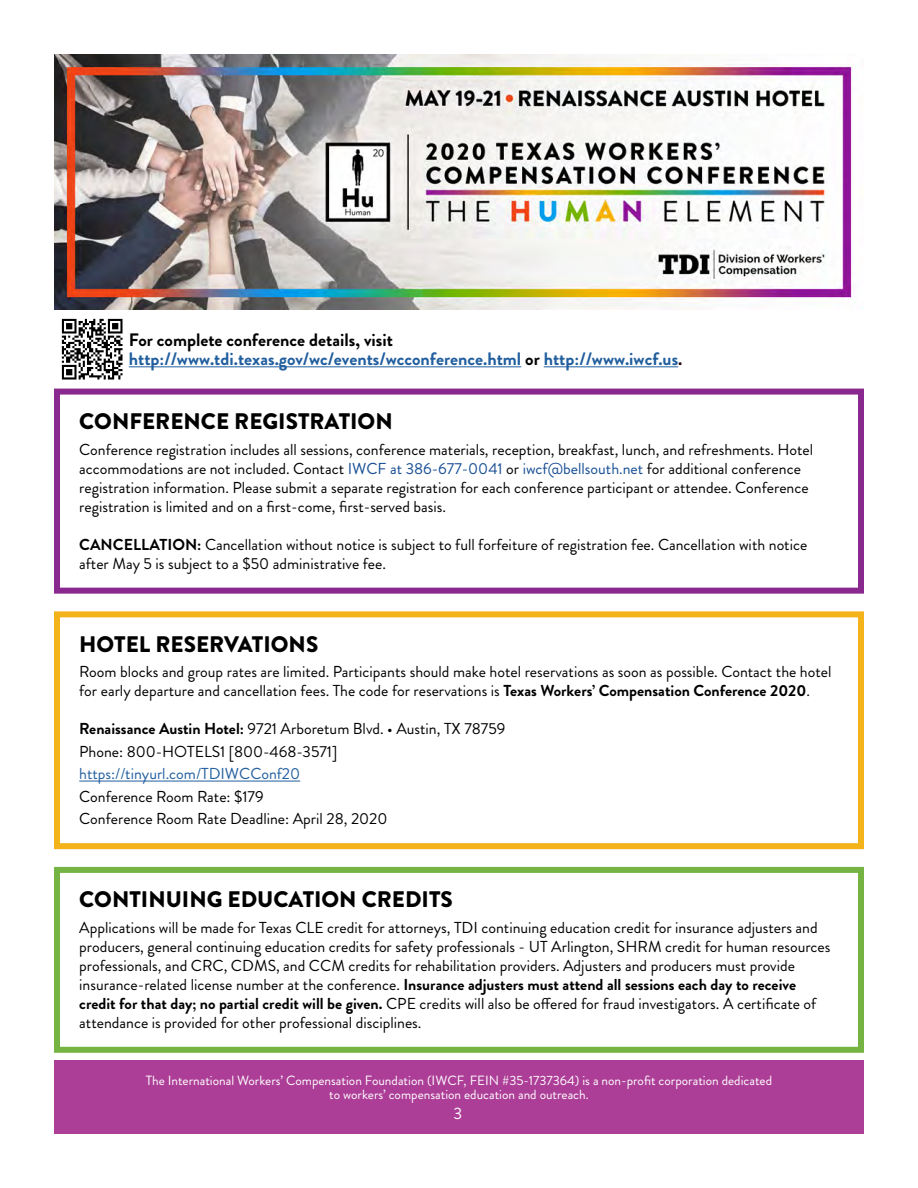
<style>
.page{position:relative;width:918px;height:1188px;background:#fff}
.page>*{position:absolute;margin:0;border:0;box-sizing:border-box;transform-origin:0 0}
.t1{font:900 22.5px "Brandon Grotesque";color:#000}
.t2{font:700 18px/19.5px "Brandon Grotesque";color:#215e9e}
.t3{font:16.5px "Brandon Grotesque";color:#fff}
.t4{font:15.9px/19px "Brandon Grotesque";color:#000}
.t5{font:15.9px "Brandon Grotesque";color:#215e9e}
.t6{font:13.35px/13.5px "Brandon Grotesque";color:#fff;text-align:center}
.s1{color:#000101}
.s2{color:#220c0d}
.s3{color:#154d94}
.s4{font-weight:700}
</style>
<div class="page">
<div style="left:54px;top:1061px;width:810px;height:73px;background:#ad3e97"></div>
<div style="left:54px;top:389px;width:810px;height:205px;border:6px solid #89288e"></div>
<div style="left:54px;top:611px;width:810px;height:238px;border:6px solid #f4b21b"></div>
<div style="left:54px;top:867px;width:810px;height:186px;border:6px solid #75b443"></div>
<hr style="left:129px;top:366px;width:392px;height:1px;background:#215e9e">
<hr style="left:544px;top:366px;width:134px;height:1px;background:#215e9e">
<hr style="left:79px;top:781px;width:221px;height:1px;background:#215e9e">
<img style="left:61px;top:318px;width:62px;height:62px">
<img style="left:54px;top:54px;width:802px;height:255px">
<p class="t2" style="left:129px;top:330px;width:555px"><span class="s1">For complete conference details, visit </span>http://www.tdi.texas.gov/wc/events/wcconference.html <span class="s1">or</span> http://www.iwcf.us<span class="s2">.</span></p>
<h1 class="t1" style="left:79px;top:405px;width:315px">CONFERENCE REGISTRATION</h1>
<p class="t4" style="left:79px;top:440px;width:735px">Conference registration includes all sessions, conference materials, reception, breakfast, lunch, and refreshments. Hotel accommodations are not included. Contact <span class="s3">IWCF at 386-677-0041</span> or <span class="s3">iwcf@bellsouth.net</span> for additional conference registration information. Please submit a separate registration for each conference participant or attendee. Conference registration is limited and on a first-come, first-served basis.</p>
<p class="t4" style="left:79px;top:535px;width:730px"><span class="s4">CANCELLATION:</span> Cancellation without notice is subject to full forfeiture of registration fee. Cancellation with notice after May 5 is subject to a $50 administrative fee.</p>
<h1 class="t1" style="left:79px;top:628px;width:241px">HOTEL RESERVATIONS</h1>
<p class="t4" style="left:79px;top:663px;width:754px">Room blocks and group rates are limited. Participants should make hotel reservations as soon as possible. Contact the hotel for early departure and cancellation fees. The code for reservations is <span class="s4">Texas Workers’ Compensation Conference 2020</span>.</p>
<p class="t4" style="left:79px;top:718px;width:428px;line-height:22.5px"><span class="s4">Renaissance Austin Hotel:</span> 9721 Arboretum Blvd. • Austin, TX 78759<br>Phone: 800-HOTELS1 [800-468-3571]</p>
<p class="t5" style="left:79px;top:763px;width:222px">https://tinyurl.com/TDIWCConf20</p>
<p class="t4" style="left:79px;top:786px;width:310px;line-height:22.5px">Conference Room Rate: $179<br>Conference Room Rate Deadline: April 28, 2020</p>
<h1 class="t1" style="left:79px;top:884px;width:375px">CONTINUING EDUCATION CREDITS</h1>
<p class="t4" style="left:79px;top:918px;width:753px">Applications will be made for Texas CLE credit for attorneys, TDI continuing education credit for insurance adjusters and producers, general continuing education credits for safety professionals - UT Arlington, SHRM credit for human resources professionals, and CRC, CDMS, and CCM credits for rehabilitation providers. Adjusters and producers must provide insurance-related license number at the conference. <span class="s4">Insurance adjusters must attend all sessions each day to receive credit for that day; no partial credit will be given.</span> CPE credits will also be offered for fraud investigators. A certificate of attendance is provided for other professional disciplines.</p>
<p class="t6" style="left:146px;top:1074px;width:628px">The International Workers’ Compensation Foundation (IWCF, FEIN #35-1737364) is a non-profit corporation dedicated to workers’ compensation education and outreach.</p>
<p class="t3" style="left:454px;top:1102px;width:10px">3</p>
</div>
